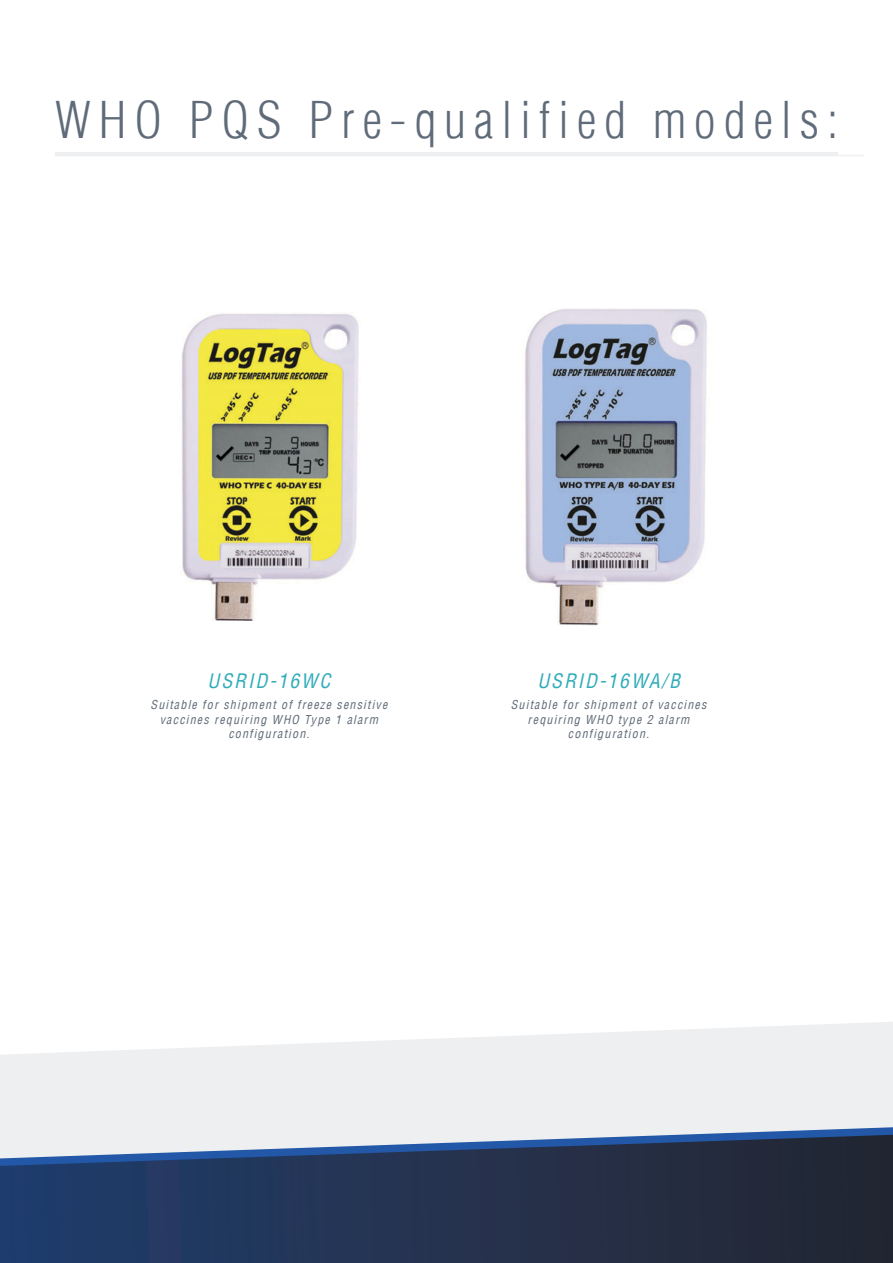
<style>
.page{position:relative;width:893px;height:1263px;background:#fff}
.page>*{position:absolute;margin:0;border:0;box-sizing:border-box;transform-origin:0 0}
.t1{font:300 condensed 49.5px "Helvetica LT";letter-spacing:.16em;color:#606b79}
.t2{font:italic condensed 19.5px "Helvetica LT";letter-spacing:.1em;color:#30acba}
.t3{font:italic condensed 12px/14.4px "Helvetica LT";letter-spacing:.1em;color:#606b79;text-align:center}
</style>
<div class="page">
<svg style="left:0;top:1022px;width:893px;height:105px;fill:#edeff1"></svg>
<svg style="left:0;top:1127px;width:893px;height:8px;background:#d4dce8"></svg>
<svg style="left:0;top:1135px;width:893px;height:128px;background:#30405d"></svg>
<hr style="left:55px;top:155px;width:809px;height:1px;background:#edeff1">
<hr style="left:55px;top:153px;width:783px;height:3px;background:#edeff1">
<img style="left:182px;top:313px;width:177px;height:308px">
<img style="left:524px;top:309px;width:183px;height:317px">
<h1 class="t1" style="left:55px;top:89px;width:784px">WHO PQS Pre-qualified models:</h1>
<h2 class="t2" style="left:208px;top:668px;width:124px">USRID-16WC</h2>
<p class="t3" style="left:150px;top:698px;width:238px">Suitable for shipment of freeze sensitive vaccines requiring WHO Type 1 alarm configuration.</p>
<h2 class="t2" style="left:537px;top:668px;width:144px">USRID-16WA/B</h2>
<p class="t3" style="left:511px;top:698px;width:197px">Suitable for shipment of vaccines requiring WHO type 2 alarm configuration.</p>
</div>
